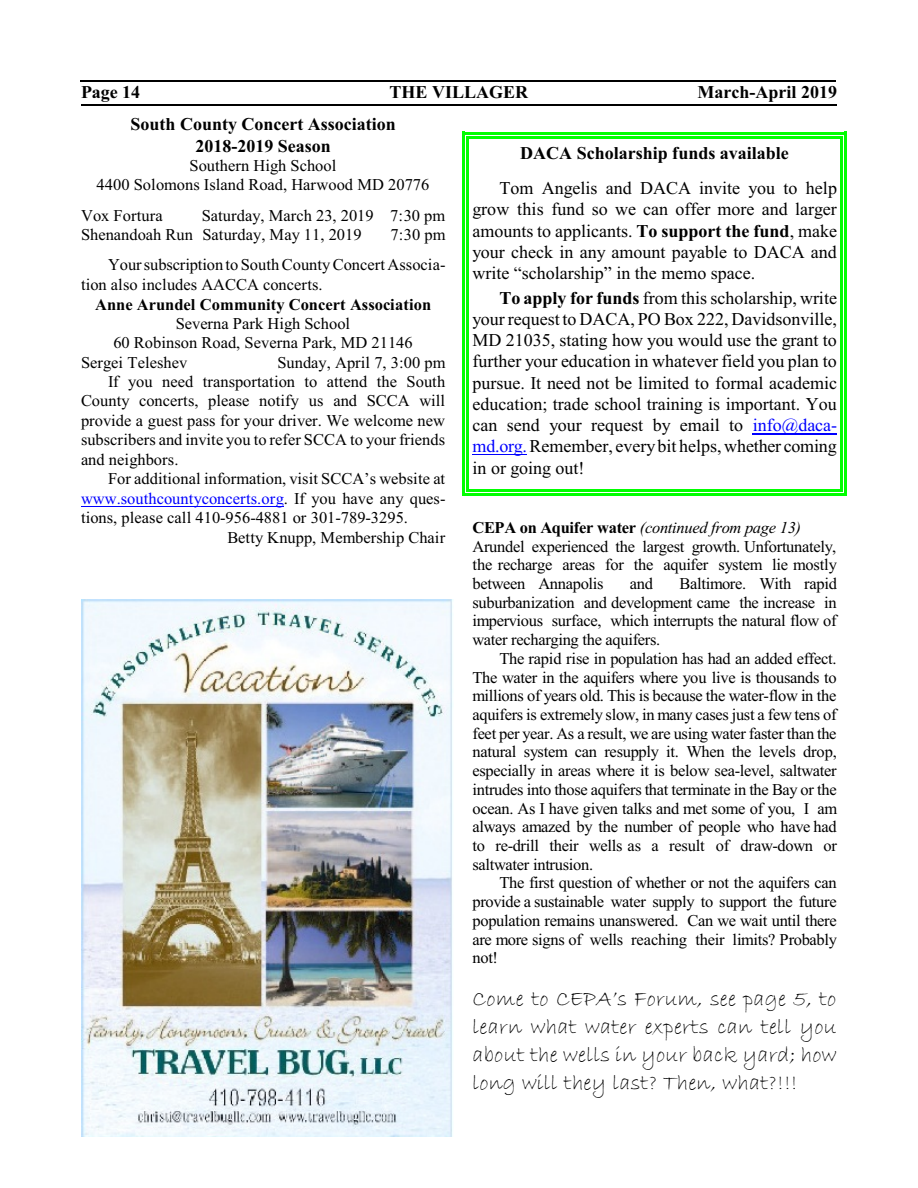
<style>
.page{position:relative;width:918px;height:1188px;background:#fff}
.page>*{position:absolute;margin:0;border:0;box-sizing:border-box;transform-origin:0 0}
.t1{font:22.5px/28px "Bradley Hand ITC";letter-spacing:.01em;color:#000;text-align:justify}
.t2{font:18px/21.3px "Times New Roman";color:#000;text-align:justify}
.t3{font:700 18px/21.3px "Times New Roman";color:#000;text-align:center}
.t4{font:16.5px/18.8px "Times New Roman";letter-spacing:-.015em;color:#000}
.t5{font:16.5px "Times New Roman";color:#00f}
.t6{font:700 16.5px "Times New Roman";color:#000}
.t7{font:16.5px "Times New Roman";letter-spacing:.005em;color:#000}
.s1{font-weight:700}
.s2{color:#00f}
.s3{color:#000}
.s4{font-style:italic}
</style>
<div class="page">
<hr style="left:467px;top:136px;width:2px;height:41px;background:#0f0">
<hr style="left:840px;top:136px;width:3px;height:41px;background:#0f0">
<hr style="left:467px;top:136px;width:376px;height:3px;background:#0f0">
<hr style="left:462px;top:132px;width:3px;height:52px;background:#0f0">
<hr style="left:844px;top:132px;width:3px;height:52px;background:#0f0">
<hr style="left:462px;top:132px;width:385px;height:2px;background:#0f0">
<hr style="left:467px;top:177px;width:2px;height:109px;background:#0f0">
<hr style="left:840px;top:177px;width:3px;height:109px;background:#0f0">
<hr style="left:462px;top:170px;width:3px;height:123px;background:#0f0">
<hr style="left:844px;top:170px;width:3px;height:123px;background:#0f0">
<hr style="left:467px;top:286px;width:2px;height:205px;background:#0f0">
<hr style="left:840px;top:286px;width:3px;height:205px;background:#0f0">
<hr style="left:467px;top:489px;width:376px;height:2px;background:#0f0">
<hr style="left:462px;top:279px;width:3px;height:217px;background:#0f0">
<hr style="left:844px;top:279px;width:3px;height:217px;background:#0f0">
<hr style="left:462px;top:493px;width:385px;height:3px;background:#0f0">
<img style="left:81px;top:599px;width:372px;height:537px">
<hr style="left:81px;top:506px;width:203px;height:1px;background:#00f">
<hr style="left:753px;top:434px;width:84px;height:1px;background:#00f">
<hr style="left:472px;top:455px;width:55px;height:1px;background:#00f">
<hr style="left:80px;top:81px;width:756px;height:1px;background:#000">
<hr style="left:81px;top:104px;width:756px;height:1px;background:#000">
<p class="t3" style="left:81px;top:83px;width:61px">Page 14</p>
<p class="t3" style="left:390px;top:83px;width:140px">THE VILLAGER</p>
<p class="t3" style="left:698px;top:83px;width:141px">March-April 2019</p>
<p class="t3" style="left:130px;top:116px;width:267px">South County Concert Association<br>2018-2019 Season</p>
<p class="t4" style="left:97px;top:157px;width:334px;line-height:19.5px;text-align:center">Southern High School<br>4400 Solomons Island Road, Harwood MD 20776</p>
<p class="t7" style="left:81px;top:209px;width:83px">Vox Fortura</p>
<p class="t2" style="left:500px;top:137px;width:339px;line-height:34.8px;text-indent:21px"><span class="s1">DACA Scholarship funds available<br></span>Tom Angelis and DACA invite you to help</p>
<p class="t2" style="left:472px;top:200px;width:366px">grow this fund so we can offer more and larger amounts to applicants. <span class="s1">To support the fund</span>, make your check in any amount payable to DACA and write “scholarship” in the memo space.</p>
<p class="t2" style="left:472px;top:289px;width:366px;text-indent:27px"><span class="s1">To apply for funds</span> from this scholarship, write your request to DACA, PO Box 222, Davidsonville, MD 21035, stating how you would use the grant to further your education in whatever field you plan to pursue. It need not be limited to formal academic education; trade school training is important. You can send your request by email to <span class="s2">info@daca&shy;md.org.</span>Remember, everybit helps, whether coming in or going out!</p>
<p class="t4" style="left:81px;top:207px;width:366px;line-height:19.5px;text-indent:121px">Saturday, March 23, 2019 7:30 pm<br>Shenandoah Run Saturday, May 11, 2019</p>
<p class="t4" style="left:108px;top:221px;width:339px;line-height:30.3px;text-align:right">7:30 pm<br>Yoursubscription to South CountyConcert Associa-</p>
<p class="t4" style="left:81px;top:276px;width:243px">tion also includes AACCA concerts.</p>
<p class="t6" style="left:95px;top:298px;width:337px">Anne Arundel Community Concert Association</p>
<p class="t4" style="left:176px;top:315px;width:176px">Severna Park High School</p>
<p class="t4" style="left:113px;top:335px;width:301px">60 Robinson Road, Severna Park, MD 21146</p>
<p class="t4" style="left:81px;top:354px;width:108px">Sergei Teleshev</p>
<p class="t4" style="left:277px;top:354px;width:170px">Sunday, April 7, 3:00 pm</p>
<p class="t4" style="left:108px;top:374px;width:339px">If you need transportation to attend the South</p>
<p class="t4" style="left:81px;top:393px;width:366px">County concerts, please notify us and SCCA will</p>
<p class="t4" style="left:81px;top:413px;width:366px">provide a guest pass for your driver. We welcome new</p>
<p class="t4" style="left:81px;top:432px;width:366px">subscribers and invite you to refer SCCA to your friends</p>
<p class="t4" style="left:81px;top:451px;width:99px">and neighbors.</p>
<p class="t4" style="left:108px;top:471px;width:339px">For additional information, visit SCCA’s website at</p>
<p class="t5" style="left:81px;top:492px;width:366px">www.southcountyconcerts.org<span class="s3">. If you have any ques-</span></p>
<p class="t4" style="left:81px;top:510px;width:329px">tions, please call 410-956-4881 or 301-789-3295.</p>
<p class="t4" style="left:227px;top:529px;width:219px">Betty Knupp, Membership Chair</p>
<p class="t4" style="left:472px;top:519px;width:366px"><span class="s1">CEPA on Aquifer water</span> <span class="s4">(continued from page 13)<br></span>Arundel experienced the largest growth. Unfortunately, the recharge areas for the aquifer system lie mostly between Annapolis</p>
<p class="t4" style="left:630px;top:576px;width:25px">and</p>
<p class="t4" style="left:679px;top:576px;width:159px">Baltimore. With rapid</p>
<p class="t4" style="left:472px;top:594px;width:366px">suburbanization and development came the increase in</p>
<p class="t4" style="left:472px;top:613px;width:366px">impervious surface, which interrupts the natural flow of</p>
<p class="t4" style="left:472px;top:632px;width:189px">water recharging the aquifers.</p>
<p class="t4" style="left:500px;top:651px;width:339px">The rapid rise in population has had an added effect.</p>
<p class="t4" style="left:472px;top:669px;width:366px">The water in the aquifers where you live is thousands to</p>
<p class="t4" style="left:472px;top:688px;width:365px">millions of years old. This is because the water-flow in the</p>
<p class="t4" style="left:472px;top:707px;width:366px">aquifers is extremely slow, in many cases just a few tens of</p>
<p class="t4" style="left:472px;top:725px;width:366px">feet per year. As a result, we are using water faster than the</p>
<p class="t4" style="left:472px;top:744px;width:366px">natural system can resupply it. When the levels drop,</p>
<p class="t4" style="left:472px;top:763px;width:366px">especially in areas where it is below sea-level, saltwater</p>
<p class="t4" style="left:472px;top:782px;width:366px">intrudes into those aquifers that terminate in the Bay or the</p>
<p class="t4" style="left:472px;top:800px;width:366px">ocean. As I have given talks and met some of you, I am</p>
<p class="t4" style="left:472px;top:819px;width:366px">always amazed by the number of people who have had</p>
<p class="t4" style="left:472px;top:838px;width:366px">to re-drill their wells as a result of draw-down or</p>
<p class="t4" style="left:472px;top:856px;width:122px">saltwater intrusion.</p>
<p class="t4" style="left:500px;top:875px;width:339px">The first question of whether or not the aquifers can</p>
<p class="t4" style="left:472px;top:894px;width:366px">provide a sustainable water supply to support the future</p>
<p class="t4" style="left:472px;top:913px;width:366px">population remains unanswered. Can we wait until there</p>
<p class="t4" style="left:472px;top:931px;width:366px">are more signs of wells reaching their limits? Probably</p>
<p class="t4" style="left:472px;top:950px;width:27px">not!</p>
<p class="t1" style="left:472px;top:986px;width:366px">Come to CEPA’s Forum, see page 5, to learn what water experts can tell you about the wells in your back yard; how long will they last? Then, what?!!!</p>
</div>
